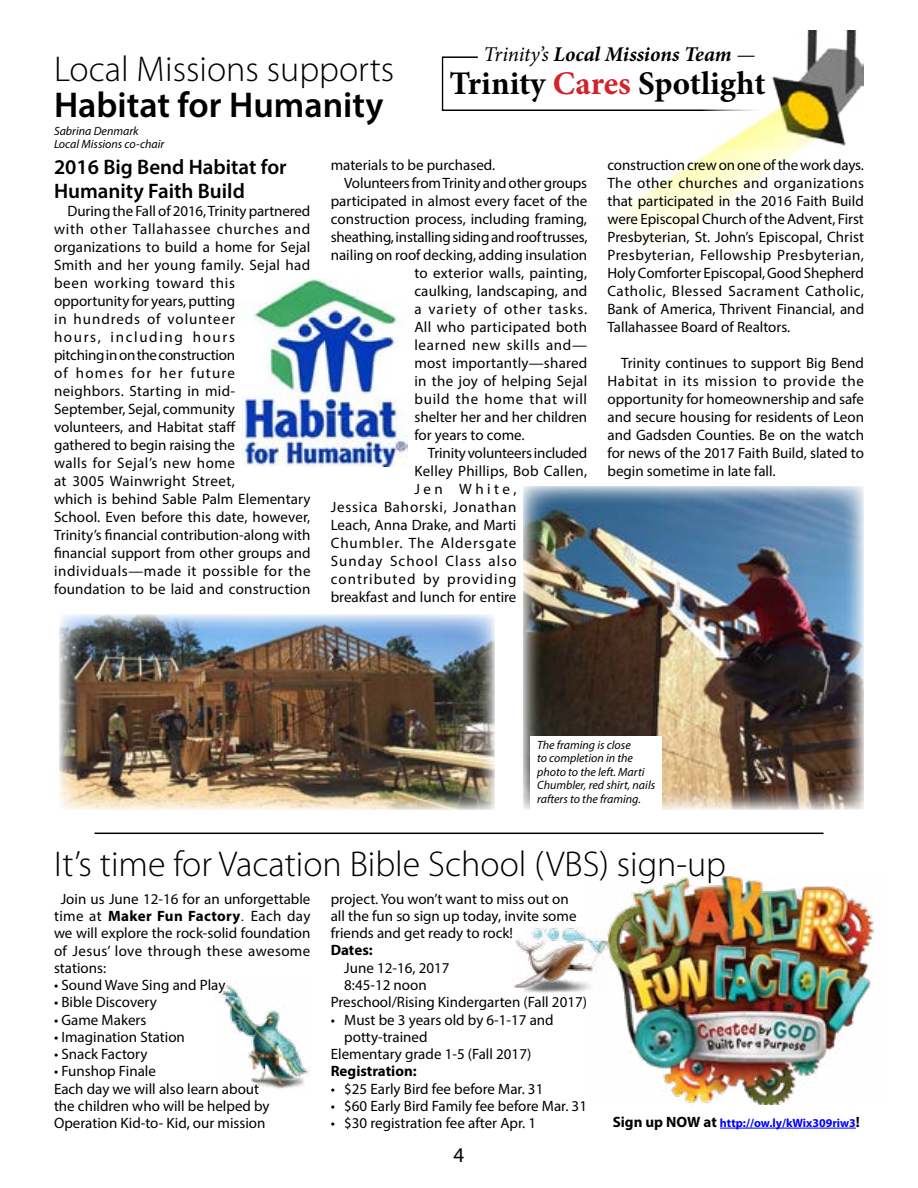
<style>
.page{position:relative;width:918px;height:1188px;background:#fff}
.page>*{position:absolute;margin:0;border:0;box-sizing:border-box;transform-origin:0 0}
.t1{font:300 36px "Myriad Pro";color:#000}
.t2{font:600 36px "Myriad Pro";color:#000}
.t3{font:700 33px "Minion Pro";color:#000}
.t4{font:600 21px/24px "Myriad Pro";color:#000}
.t5{font:italic 700 21px "Minion Pro";letter-spacing:-.005em;color:#000}
.t6{font:21px "Myriad Pro";color:#000}
.t7{font:15px/18px "Myriad Pro";color:#000}
.t8{font:15px "Myriad Pro";letter-spacing:.05em;color:#000}
.t9{font:15px "Myriad Pro";letter-spacing:.06em;color:#000}
.t10{font:15px "Myriad Pro";letter-spacing:.07em;color:#000}
.t11{font:15px "Myriad Pro";letter-spacing:.025em;color:#000}
.t12{font:15px "Myriad Pro";letter-spacing:.02em;color:#000}
.t13{font:15px "Myriad Pro";letter-spacing:.045em;color:#000}
.t14{font:700 15px "Myriad Pro";color:#000}
.t15{font:15px "Myriad Pro";letter-spacing:.23em;color:#000}
.t16{font:italic 12px/13.6px "Myriad Pro";color:#000}
.t17{font:700 12px "Myriad Pro";color:#00f}
.s1{font-weight:400}
.s2{color:#d2232a}
.s3{font-weight:700}
.s4{font-family:"Opus"}
.s5{font-size:15px;color:#000}
</style>
<div class="page">
<img style="left:610px;top:148px;width:191px;height:95px">
<div style="left:442px;top:56px;width:328px;height:55px;border:2px solid #000"></div>
<div style="left:478px;top:31px;width:294px;height:72px;background:#fff"></div>
<img style="left:594px;top:30px;width:270px;height:118px">
<img style="left:242px;top:279px;width:166px;height:187px">
<hr style="left:94px;top:833px;width:730px;height:1px;background:#000">
<img style="left:607px;top:877px;width:268px;height:228px">
<img style="left:513px;top:928px;width:94px;height:65px">
<img style="left:220px;top:982px;width:90px;height:107px">
<img style="left:523px;top:486px;width:341px;height:324px">
<img style="left:59px;top:614px;width:436px;height:196px">
<div style="left:530px;top:737px;width:132px;height:73px;background:#fff"></div>
<hr style="left:720px;top:1128px;width:136px;height:1px;background:#00f">
<h3 class="t5" style="left:483px;top:40px;width:273px"><span class="s1">Trinity’s</span> Local Missions Team <span class="s1">—</span></h3>
<h2 class="t3" style="left:449px;top:60px;width:318px">Trinity <span class="s2">Cares</span> Spotlight</h2>
<h1 class="t1" style="left:54px;top:49px;width:342px">Local Missions supports</h1>
<h1 class="t2" style="left:54px;top:82px;width:331px">Habitat for Humanity</h1>
<p class="t16" style="left:54px;top:124px;width:112px">Sabrina Denmark<br>Local Missions co-chair</p>
<h3 class="t4" style="left:54px;top:155px;width:234px">2016 Big Bend Habitat for<br>Humanity Faith Build</h3>
<p class="t7" style="left:54px;top:202px;width:258px;text-indent:14px">During the Fall of 2016, Trinity partnered with other Tallahassee churches and organizations to build a home for Sejal Smith and her young family. Sejal had been working toward this opportunity for years, putting<br>in hundreds of volunteer<br>hours, including hours<br>pitching in on the construction<br>of homes for her future<br>neighbors. Starting in mid-September, Sejal, community<br>volunteers, and Habitat staff<br>gathered to begin raising the<br>walls for Sejal’s new home<br>at 3005 Wainwright Street,<br>which is behind Sable Palm Elementary School. Even before this date, however, Trinity’s financial contribution-along with financial support from other groups and individuals—made it possible for the foundation to be laid and construction</p>
<p class="t7" style="left:608px;top:156px;width:258px;text-align:justify">construction crew on one of the work days.<br>The other churches and organizations that participated in the 2016 Faith Build were Episcopal Church of the Advent, First Presbyterian, St. John’s Episcopal, Christ Presbyterian, Fellowship Presbyterian, Holy Comforter Episcopal, Good Shepherd Catholic, Blessed Sacrament Catholic, Bank of America, Thrivent Financial, and Tallahassee Board of Realtors.</p>
<p class="t7" style="left:608px;top:354px;width:258px;text-align:justify;text-indent:14px">Trinity continues to support Big Bend Habitat in its mission to provide the opportunity for homeownership and safe and secure housing for residents of Leon and Gadsden Counties. Be on the watch for news of the 2017 Faith Build, slated to begin sometime in late fall.</p>
<p class="t7" style="left:331px;top:156px;width:166px">materials to be purchased.</p>
<p class="t7" style="left:344px;top:174px;width:244px">Volunteers from Trinity and other groups</p>
<p class="t7" style="left:331px;top:192px;width:258px">participated in almost every facet of the</p>
<p class="t7" style="left:331px;top:210px;width:258px">construction process, including framing,</p>
<p class="t7" style="left:331px;top:228px;width:258px">sheathing, installing siding and roof trusses,</p>
<p class="t7" style="left:331px;top:246px;width:258px">nailing on roof decking, adding insulation</p>
<p class="t7" style="left:414px;top:264px;width:174px">to exterior walls, painting,</p>
<p class="t7" style="left:414px;top:282px;width:174px">caulking, landscaping, and</p>
<p class="t9" style="left:414px;top:300px;width:174px">a variety of other tasks.</p>
<p class="t11" style="left:414px;top:318px;width:174px">All who participated both</p>
<p class="t13" style="left:414px;top:336px;width:174px">learned new skills and—</p>
<p class="t7" style="left:414px;top:354px;width:174px">most importantly—shared</p>
<p class="t12" style="left:414px;top:372px;width:174px">in the joy of helping Sejal</p>
<p class="t8" style="left:414px;top:390px;width:174px">build the home that will</p>
<p class="t7" style="left:414px;top:408px;width:174px">shelter her and her children</p>
<p class="t7" style="left:414px;top:426px;width:112px">for years to come.</p>
<p class="t7" style="left:428px;top:444px;width:161px">Trinity volunteers included</p>
<p class="t7" style="left:414px;top:462px;width:174px">Kelley Phillips, Bob Callen,</p>
<p class="t15" style="left:414px;top:480px;width:104px">Jen White,</p>
<p class="t8" style="left:331px;top:498px;width:187px">Jessica Bahorski, Jonathan</p>
<p class="t7" style="left:331px;top:516px;width:187px">Leach, Anna Drake, and Marti</p>
<p class="t9" style="left:331px;top:534px;width:187px">Chumbler. The Aldersgate</p>
<p class="t10" style="left:331px;top:552px;width:187px">Sunday School Class also</p>
<p class="t10" style="left:331px;top:570px;width:187px">contributed by providing</p>
<p class="t7" style="left:331px;top:588px;width:187px">breakfast and lunch for entire</p>
<p class="t16" style="left:537px;top:738px;width:120px">The framing is close<br>to completion in the photo to the left. Marti<br>Chumbler, red shirt, nails rafters to the framing.</p>
<h1 class="t1" style="left:54px;top:844px;width:674px">It’s time for Vacation Bible School (VBS) sign-up</h1>
<p class="t7" style="left:54px;top:890px;width:258px;line-height:17.2px;text-align:justify;text-indent:7px">Join us June 12-16 for an unforgettable time at <span class="s3">Maker Fun Factory</span><span class="s4">.</span> Each day we will explore the rock-solid foundation of Jesus’ love through these awesome stations:</p>
<p class="t7" style="left:54px;top:976px;width:173px">• Sound Wave Sing and Play</p>
<p class="t7" style="left:54px;top:993px;width:104px">• Bible Discovery</p>
<p class="t7" style="left:54px;top:1010px;width:94px">• Game Makers</p>
<p class="t7" style="left:54px;top:1027px;width:132px">• Imagination Station</p>
<p class="t7" style="left:54px;top:1045px;width:95px">• Snack Factory</p>
<p class="t7" style="left:54px;top:1062px;width:217px;line-height:17.2px">• Funshop Finale<br>Each day we will also learn about the children who will be helped by<br>Operation Kid-to- Kid, our mission</p>
<p class="t7" style="left:331px;top:890px;width:247px;line-height:17.2px">project. You won’t want to miss out on all the fun so sign up today, invite some friends and get ready to rock!</p>
<p class="t14" style="left:331px;top:941px;width:43px">Dates:</p>
<p class="t7" style="left:344px;top:958px;width:107px">June 12-16, 2017</p>
<p class="t7" style="left:344px;top:976px;width:84px">8:45-12 noon</p>
<p class="t7" style="left:331px;top:993px;width:258px">Preschool/Rising Kindergarten (Fall 2017)</p>
<p class="t7" style="left:331px;top:1010px;width:225px">• Must be 3 years old by 6-1-17 and</p>
<p class="t7" style="left:344px;top:1027px;width:85px">potty-trained</p>
<p class="t7" style="left:331px;top:1045px;width:202px">Elementary grade 1-5 (Fall 2017)</p>
<p class="t14" style="left:331px;top:1061px;width:88px">Registration:</p>
<p class="t7" style="left:331px;top:1079px;width:214px">• $25 Early Bird fee before Mar. 31</p>
<p class="t7" style="left:331px;top:1096px;width:258px">• $60 Early Bird Family fee before Mar. 31</p>
<p class="t7" style="left:331px;top:1114px;width:207px">• $30 registration fee after Apr. 1</p>
<p class="t17" style="left:613px;top:1115px;width:249px"><span class="s5">Sign up NOW at</span> http://ow.ly/kWix309riw3<span class="s5">!</span></p>
<h3 class="t6" style="left:454px;top:1142px;width:12px">4</h3>
</div>
